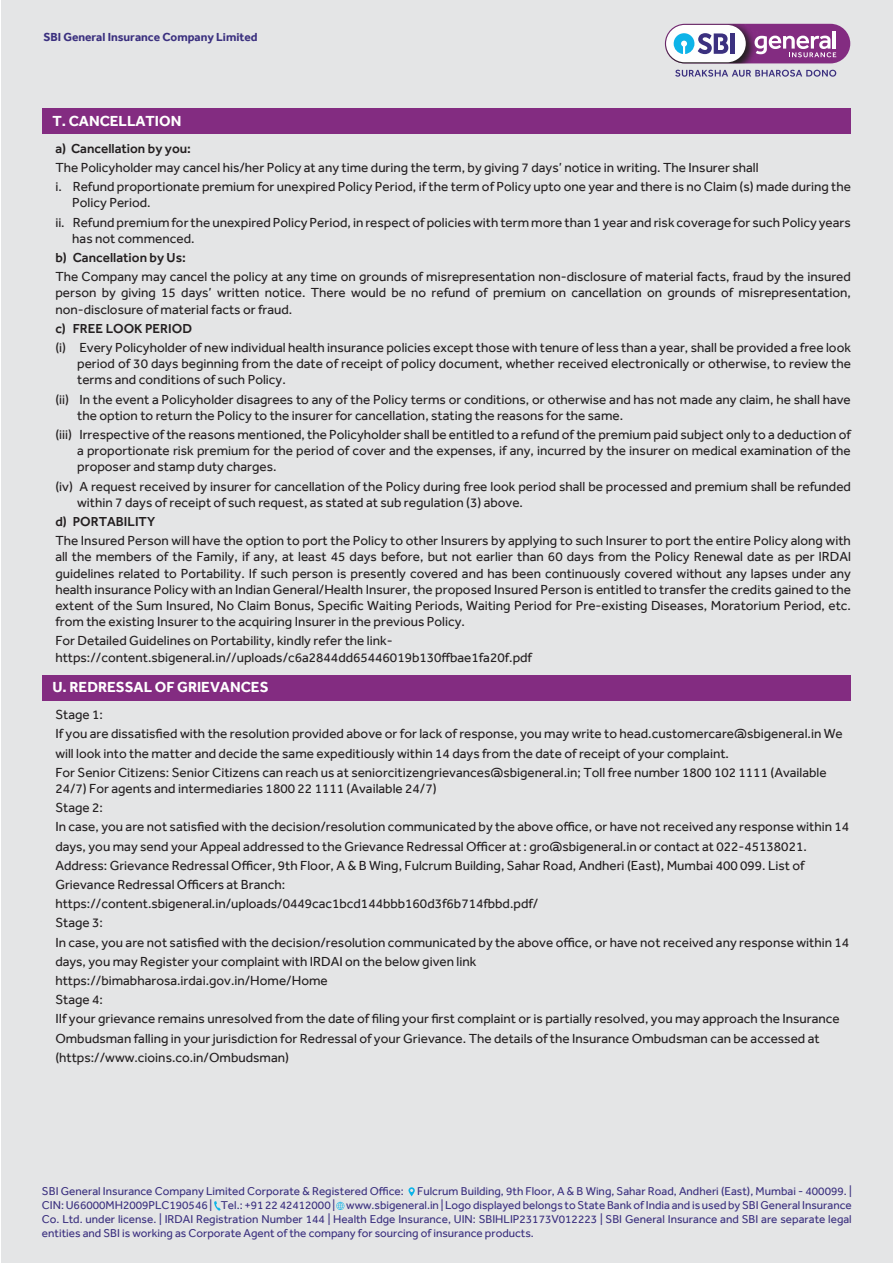
<style>
.page{position:relative;width:893px;height:1263px;background:#fff}
.page>*{position:absolute;margin:0;border:0;box-sizing:border-box;transform-origin:0 0}
.t1{font:700 15px "Effra";color:#fff}
.t2{font:13.5px/19.2px "Effra";color:#231f20}
.t3{font:500 13.5px "Effra";color:#231f20}
.t4{font:700 12px "Effra";color:#3b307f}
.t5{font:11.7px/14.1px "Effra";color:#3b307f;text-align:justify}
</style>
<div class="page">
<div style="left:1px;top:0;width:892px;height:1263px;background:#e4e5e6"></div>
<div style="left:665px;top:24px;width:185px;height:39px;background:#832c81;border-radius:20px"></div>
<img style="left:665px;top:24px;width:89px;height:39px">
<div style="left:666px;top:25px;width:80px;height:37px;background:#fefefe;border-radius:19px"></div>
<svg style="left:674px;top:33px;width:54px;height:21px"></svg>
<div style="left:730px;top:33px;width:5px;height:21px;background:#3b307f"></div>
<hr style="left:833px;top:31px;width:3px;height:18px;background:#fefefe">
<svg style="left:754px;top:36px;width:82px;height:21px"></svg>
<svg style="left:675px;top:70px;width:161px;height:7px"></svg>
<div style="left:43px;top:108px;width:808px;height:26px;background:#832c81"></div>
<div style="left:43px;top:675px;width:808px;height:25px;background:#832c81"></div>
<svg style="left:408px;top:1187px;width:7px;height:9px"></svg>
<svg style="left:214px;top:1201px;width:7px;height:10px"></svg>
<svg style="left:336px;top:1202px;width:8px;height:8px"></svg>
<p class="t4" style="left:43px;top:30px;width:216px">SBI General Insurance Company Limited</p>
<p class="t1" style="left:52px;top:112px;width:130px">T. CANCELLATION</p>
<p class="t3" style="left:55px;top:140px;width:137px">a) Cancellation by you:</p>
<p class="t2" style="left:55px;top:158px;width:797px">The Policyholder may cancel his/her Policy at any time during the term, by giving 7 days’ notice in writing. The Insurer shall<br>i. Refund proportionate premium for unexpired Policy Period, if the term of Policy upto one year and there is no Claim (s) made during the</p>
<p class="t2" style="left:55px;top:193px;width:797px;text-indent:17px">Policy Period.<br>ii. Refund premium for the unexpired Policy Period, in respect of policies with term more than 1 year and risk coverage for such Policy years</p>
<p class="t2" style="left:72px;top:228px;width:124px">has not commenced.</p>
<p class="t3" style="left:55px;top:249px;width:132px">b) Cancellation by Us:</p>
<p class="t2" style="left:55px;top:268px;width:797px;line-height:16.2px;text-align:justify">The Company may cancel the policy at any time on grounds of misrepresentation non-disclosure of material facts, fraud by the insured person by giving 15 days’ written notice. There would be no refund of premium on cancellation on grounds of misrepresentation, non-disclosure of material facts or fraud.</p>
<p class="t3" style="left:55px;top:320px;width:138px">c) FREE LOOK PERIOD</p>
<p class="t2" style="left:77px;top:339px;width:775px;line-height:16.2px;text-align:justify;text-indent:-22px">(i) Every Policyholder of new individual health insurance policies except those with tenure of less than a year, shall be provided a free look period of 30 days beginning from the date of receipt of policy document, whether received electronically or otherwise, to review the terms and conditions of such Policy.</p>
<p class="t2" style="left:77px;top:391px;width:775px;line-height:16.2px;text-indent:-22px">(ii) In the event a Policyholder disagrees to any of the Policy terms or conditions, or otherwise and has not made any claim, he shall have the option to return the Policy to the insurer for cancellation, stating the reasons for the same.</p>
<p class="t2" style="left:77px;top:426px;width:775px;line-height:16.2px;text-align:justify;text-indent:-22px">(iii) Irrespective of the reasons mentioned, the Policyholder shall be entitled to a refund of the premium paid subject only to a deduction of a proportionate risk premium for the period of cover and the expenses, if any, incurred by the insurer on medical examination of the proposer and stamp duty charges.</p>
<p class="t2" style="left:77px;top:478px;width:775px;line-height:16.2px;text-indent:-22px">(iv) A request received by insurer for cancellation of the Policy during free look period shall be processed and premium shall be refunded within 7 days of receipt of such request, as stated at sub regulation (3) above.</p>
<p class="t3" style="left:55px;top:513px;width:101px">d) PORTABILITY</p>
<p class="t2" style="left:55px;top:532px;width:797px;line-height:16.2px;text-align:justify">The Insured Person will have the option to port the Policy to other Insurers by applying to such Insurer to port the entire Policy along with all the members of the Family, if any, at least 45 days before, but not earlier than 60 days from the Policy Renewal date as per lRDAl guidelines related to Portability. If such person is presently covered and has been continuously covered without any lapses under any health insurance Policy with an Indian General/Health Insurer, the proposed Insured Person is entitled to transfer the credits gained to the extent of the Sum Insured, No Claim Bonus, Specific Waiting Periods, Waiting Period for Pre-existing Diseases, Moratorium Period, etc. from the existing Insurer to the acquiring Insurer in the previous Policy.</p>
<p class="t2" style="left:55px;top:633px;width:478px;line-height:16.2px">For Detailed Guidelines on Portability, kindly refer the link&shy;https://content.sbigeneral.in//uploads/c6a2844dd65446019b130ffbae1fa20f.pdf</p>
<p class="t1" style="left:52px;top:678px;width:218px">U. REDRESSAL OF GRIEVANCES</p>
<p class="t2" style="left:55px;top:705px;width:789px">Stage 1:<br>If you are dissatisfied with the resolution provided above or for lack of response, you may write to head.customercare@sbigeneral.in We will look into the matter and decide the same expeditiously within 14 days from the date of receipt of your complaint.<br>For Senior Citizens: Senior Citizens can reach us at seniorcitizengrievances@sbigeneral.in; Toll free number 1800 102 1111 (Available</p>
<p class="t2" style="left:55px;top:779px;width:795px">24/7) For agents and intermediaries 1800 22 1111 (Available 24/7)<br>Stage 2:<br>In case, you are not satisfied with the decision/resolution communicated by the above office, or have not received any response within 14 days, you may send your Appeal addressed to the Grievance Redressal Officer at : gro@sbigeneral.in or contact at 022-45138021.<br>Address: Grievance Redressal Officer, 9th Floor, A &amp; B Wing, Fulcrum Building, Sahar Road, Andheri (East), Mumbai 400 099. List of Grievance Redressal Officers at Branch:<br>https://content.sbigeneral.in/uploads/0449cac1bcd144bbb160d3f6b714fbbd.pdf/<br>Stage 3:<br>In case, you are not satisfied with the decision/resolution communicated by the above office, or have not received any response within 14 days, you may Register your complaint with IRDAI on the below given link<br>https://bimabharosa.irdai.gov.in/Home/Home<br>Stage 4:<br>IIf your grievance remains unresolved from the date of filing your first complaint or is partially resolved, you may approach the Insurance Ombudsman falling in your jurisdiction for Redressal of your Grievance. The details of the Insurance Ombudsman can be accessed at (https://www.cioins.co.in/Ombudsman)</p>
<p class="t5" style="left:42px;top:1184px;width:811px">SBI General Insurance Company Limited Corporate &amp; Registered Office: Fulcrum Building, 9th Floor, A &amp; B Wing, Sahar Road, Andheri (East), Mumbai - 400099. | CIN: U66000MH2009PLC190546 | Tel.: +91 22 42412000 | www.sbigeneral.in | Logo displayed belongs to State Bank of India and is used by SBI General Insurance Co. Ltd. under license. | IRDAI Registration Number 144 | Health Edge Insurance, UIN: SBIHLIP23173V012223 | SBI General Insurance and SBI are separate legal entities and SBI is working as Corporate Agent of the company for sourcing of insurance products.</p>
</div>
